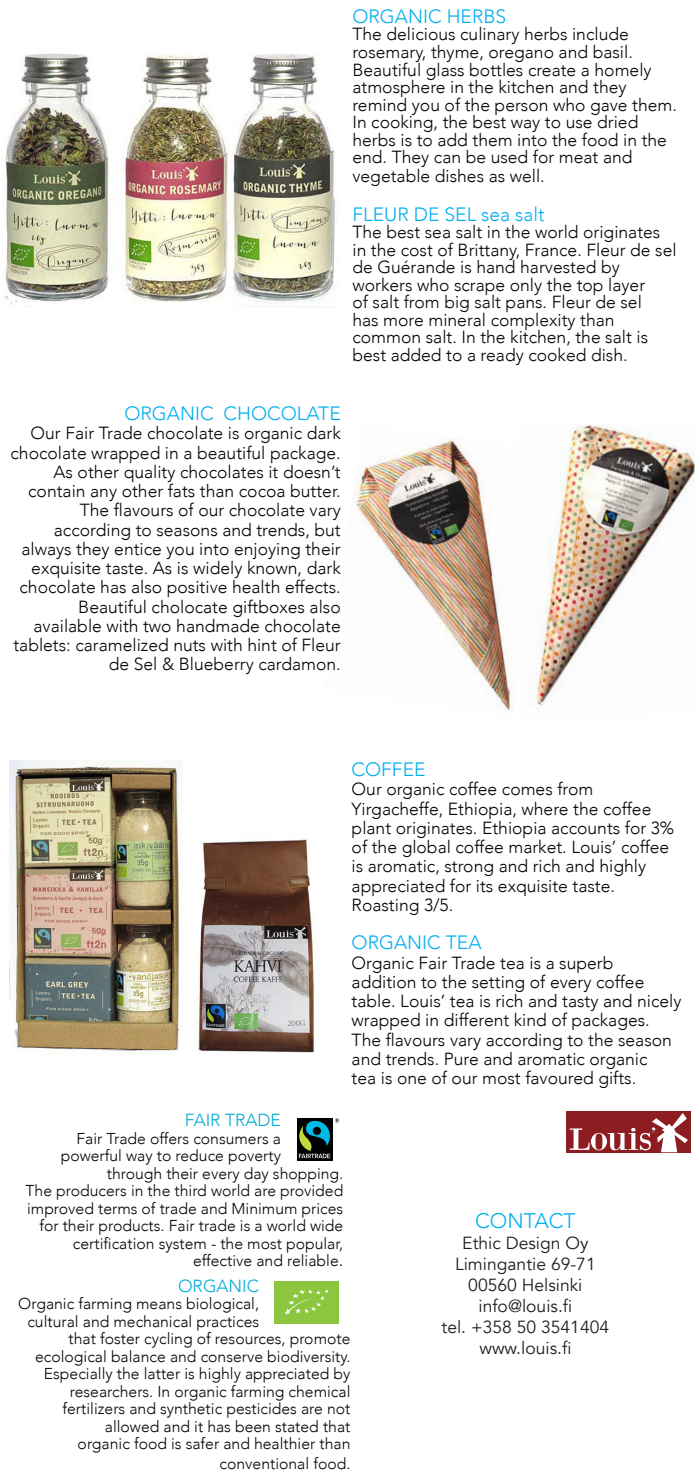
<style>
.page{position:relative;width:695px;height:1474px;background:#fff}
.page>*{position:absolute;margin:0;border:0;box-sizing:border-box;transform-origin:0 0}
.t1{font:300 21px "Avenir";color:#00aeef}
.t2{font:300 19.25px "Avenir";color:#00aeef}
.t3{font:300 17.5px/19.2px "Avenir";color:#040503;text-align:right}
.t4{font:300 17.5px/17.5px "Avenir";color:#040504}
.t5{font:17.5px "Avenir";color:#231f20}
.t6{font:300 17.5px "Avenir";color:#00acd5}
.t7{font:300 17.5px "Avenir";color:#00acdb}
.t8{font:300 15.75px/17.5px "Avenir";color:#040503}
.s1{font-size:17.5px}
</style>
<div class="page">
<img style="left:5px;top:53px;width:330px;height:254px">
<img style="left:353px;top:437px;width:162px;height:274px">
<img style="left:535px;top:424px;width:159px;height:284px">
<img style="left:198px;top:839px;width:117px;height:214px">
<img style="left:10px;top:761px;width:173px;height:290px">
<div style="left:566px;top:1111px;width:124px;height:41px;background:#8d1d20"></div>
<svg style="left:569px;top:1113px;width:118px;height:39px"></svg>
<svg style="left:297px;top:1158px;width:36px;height:3px"></svg>
<svg style="left:297px;top:1118px;width:35px;height:42px"></svg>
<svg style="left:299px;top:1118px;width:40px;height:40px;background:#3f625d"></svg>
<div style="left:274px;top:1280px;width:64px;height:43px;background:#8bc63e"></div>
<svg style="left:285px;top:1289px;width:44px;height:26px"></svg>
<p class="t2" style="left:352px;top:5px;width:155px">ORGANIC HERBS</p>
<p class="t4" style="left:352px;top:26px;width:278px">The delicious culinary herbs include</p>
<p class="t4" style="left:352px;top:43px;width:282px">rosemary, thyme, oregano and basil.</p>
<p class="t4" style="left:352px;top:61px;width:300px">Beautiful glass bottles create a homely atmosphere in the kitchen and they</p>
<p class="t4" style="left:352px;top:96px;width:326px">remind you of the person who gave them.<br>In cooking, the best way to use dried herbs is to add them into the food in the end. They can be used for meat and</p>
<p class="t4" style="left:352px;top:167px;width:194px">vegetable dishes as well.</p>
<p class="t2" style="left:352px;top:203px;width:193px">FLEUR DE SEL sea salt</p>
<p class="t4" style="left:352px;top:223px;width:309px">The best sea salt in the world originates</p>
<p class="t4" style="left:352px;top:241px;width:325px">in the cost of Brittany, France. Fleur de sel de Guérande is hand harvested by</p>
<p class="t4" style="left:352px;top:276px;width:294px">workers who scrape only the top layer</p>
<p class="t4" style="left:352px;top:293px;width:291px">of salt from big salt pans. Fleur de sel</p>
<p class="t4" style="left:352px;top:311px;width:263px">has more mineral complexity than</p>
<p class="t4" style="left:352px;top:328px;width:297px">common salt. In the kitchen, the salt is best added to a ready cooked dish.</p>
<p class="t2" style="left:124px;top:402px;width:218px">ORGANIC CHOCOLATE</p>
<p class="t3" style="left:11px;top:423px;width:332px">Our Fair Trade chocolate is organic dark chocolate wrapped in a beautiful package.<br>As other quality chocolates it doesn’t</p>
<p class="t3" style="left:28px;top:481px;width:314px">contain any other fats than cocoa butter.<br>The flavours of our chocolate vary</p>
<p class="t3" style="left:19px;top:520px;width:323px">according to seasons and trends, but always they entice you into enjoying their exquisite taste. As is widely known, dark chocolate has also positive health effects.</p>
<p class="t3" style="left:78px;top:597px;width:264px">Beautiful cholocate giftboxes also</p>
<p class="t3" style="left:13px;top:616px;width:329px">available with two handmade chocolate tablets: caramelized nuts with hint of Fleur de Sel &amp; Blueberry cardamon.</p>
<p class="t2" style="left:351px;top:758px;width:75px">COFFEE</p>
<p class="t3" style="left:351px;top:779px;width:243px">Our organic coffee comes from</p>
<p class="t3" style="left:351px;top:799px;width:324px;text-align:left">Yirgacheffe, Ethiopia, where the coffee plant originates. Ethiopia accounts for 3% of the global coffee market. Louis’ coffee is aromatic, strong and rich and highly appreciated for its exquisite taste.</p>
<p class="t3" style="left:351px;top:895px;width:103px">Roasting 3/5.</p>
<p class="t2" style="left:351px;top:931px;width:131px">ORGANIC TEA</p>
<p class="t3" style="left:351px;top:953px;width:263px">Organic Fair Trade tea is a superb</p>
<p class="t3" style="left:351px;top:972px;width:331px;text-align:left">addition to the setting of every coffee table. Louis’ tea is rich and tasty and nicely wrapped in different kind of packages.<br>The flavours vary according to the season and trends. Pure and aromatic organic</p>
<p class="t3" style="left:351px;top:1068px;width:286px">tea is one of our most favoured gifts.</p>
<p class="t6" style="left:185px;top:1109px;width:97px">FAIR TRADE</p>
<p class="t8" style="left:76px;top:1129px;width:206px">Fair Trade offers consumers a</p>
<p class="t8" style="left:107px;top:1147px;width:238px;text-indent:-46px">powerful way to reduce poverty<br>through their every day shopping.</p>
<p class="t8" style="left:26px;top:1182px;width:319px;text-align:right">The producers in the third world are provided improved terms of trade and Minimum prices for their products. Fair trade is a world wide certification system - the most popular,</p>
<p class="t8" style="left:193px;top:1252px;width:152px">effective and reliable<span class="s1">.</span></p>
<p class="t7" style="left:178px;top:1275px;width:83px">ORGANIC</p>
<p class="t8" style="left:18px;top:1295px;width:242px">Organic farming means biological,</p>
<p class="t8" style="left:27px;top:1312px;width:233px">cultural and mechanical practices</p>
<p class="t8" style="left:69px;top:1330px;width:283px">that foster cycling of resources, promote</p>
<p class="t8" style="left:35px;top:1347px;width:317px;text-align:center">ecological balance and conserve biodiversity.<br>Especially the latter is highly appreciated by</p>
<p class="t8" style="left:70px;top:1382px;width:282px">researchers. In organic farming chemical</p>
<p class="t8" style="left:63px;top:1400px;width:289px">fertilizers and synthetic pesticides are not</p>
<p class="t8" style="left:105px;top:1417px;width:247px">allowed and it has been stated that</p>
<p class="t8" style="left:78px;top:1435px;width:274px">organic food is safer and healthier than</p>
<p class="t8" style="left:219px;top:1454px;width:132px">conventional food.</p>
<p class="t1" style="left:475px;top:1208px;width:102px">CONTACT</p>
<p class="t5" style="left:462px;top:1232px;width:128px">Ethic Design Oy</p>
<p class="t5" style="left:455px;top:1253px;width:142px">Limingantie 69-71</p>
<p class="t5" style="left:468px;top:1274px;width:116px">00560 Helsinki</p>
<p class="t5" style="left:478px;top:1295px;width:95px">info@louis.fi</p>
<p class="t5" style="left:441px;top:1316px;width:169px">tel. +358 50 3541404</p>
<p class="t5" style="left:479px;top:1337px;width:94px">www.louis.fi</p>
</div>
